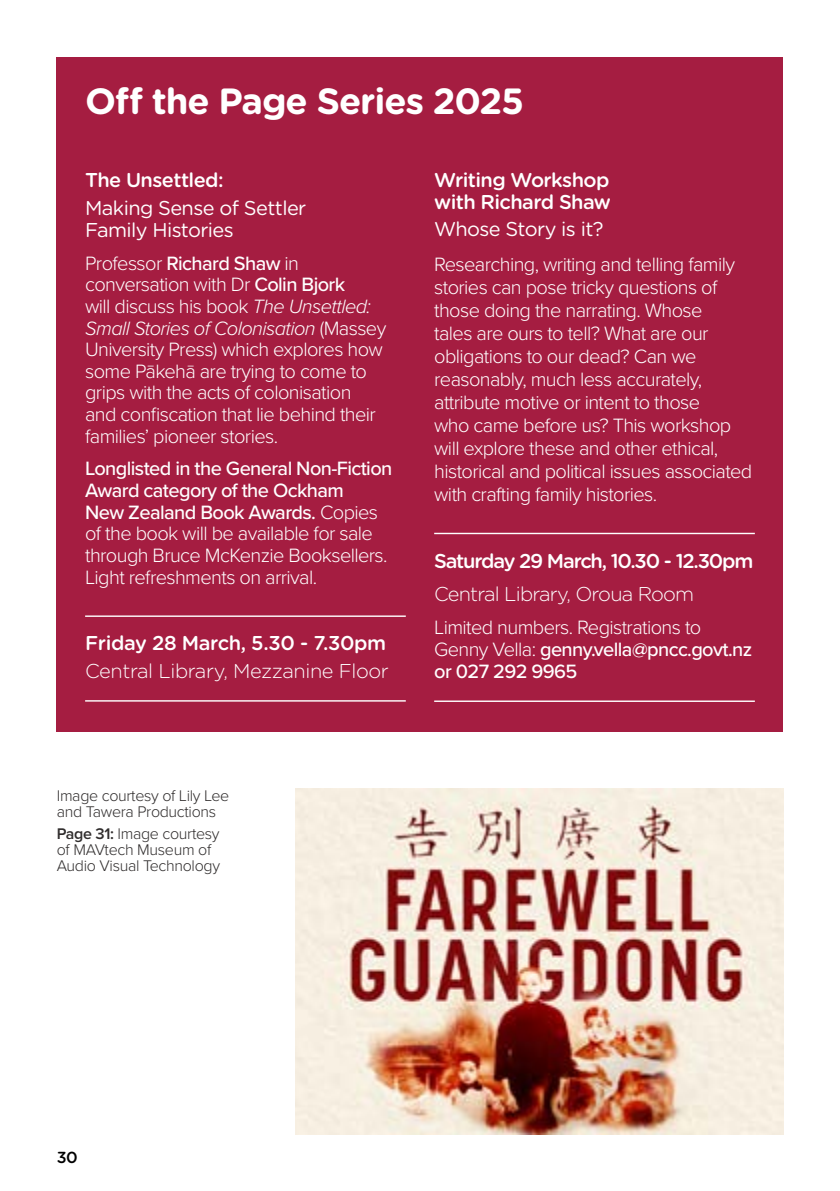
<style>
.page{position:relative;width:840px;height:1191px;background:#fff}
.page>*{position:absolute;margin:0;border:0;box-sizing:border-box;transform-origin:0 0}
.t1{font:700 36.4px "Gotham Rounded";letter-spacing:-.03em;color:#fff}
.t2{font:300 20px/21.6px "Proxima Nova";letter-spacing:-.03em;color:#fff}
.t3{font:500 20px/22px "Gotham Rounded";letter-spacing:-.03em;color:#fff}
.t4{font:300 20px "Gotham Rounded";letter-spacing:-.035em;color:#fff}
.t5{font:20px/22px "Gotham Rounded";letter-spacing:-.03em;color:#fff}
.t6{font:500 20px "Gotham Rounded";letter-spacing:-.06em;color:#fff}
.t7{font:300 16px/16px "Proxima Nova";letter-spacing:-.02em;color:#302d2d}
.t8{font:500 16px "Gotham Rounded";color:#000}
.s1{font-weight:500}
.s2{font-style:italic}
.s3{font-weight:600}
</style>
<div class="page">
<div style="left:57px;top:57px;width:725px;height:674px;background:#a51d41"></div>
<hr style="left:85px;top:615px;width:320px;height:2px;background:#fff">
<hr style="left:85px;top:700px;width:320px;height:1px;background:#fff">
<hr style="left:434px;top:533px;width:320px;height:1px;background:#fff">
<hr style="left:434px;top:700px;width:320px;height:2px;background:#fff">
<img style="left:295px;top:788px;width:487px;height:346px">
<h1 class="t1" style="left:85px;top:75px;width:440px">Off the Page Series 2025</h1>
<p class="t3" style="left:85px;top:168px;width:140px">The Unsettled:</p>
<p class="t5" style="left:85px;top:196px;width:222px">Making Sense of Settler<br>Family Histories</p>
<p class="t2" style="left:85px;top:251px;width:302px">Professor <span class="s1">Richard Shaw</span> in conversation with Dr <span class="s1">Colin Bjork<br></span>will discuss his book <span class="s2">The Unsettled:<br>Small Stories of Colonisation</span> (Massey University Press) which explores how some Pākehā are trying to come to grips with the acts of colonisation and confiscation that lie behind their families’ pioneer stories.</p>
<p class="t2" style="left:85px;top:457px;width:308px"><span class="s1">Longlisted in the General Non-Fiction Award category of the Ockham<br>New Zealand Book Awards.</span> Copies of the book will be available for sale through Bruce McKenzie Booksellers.<br>Light refreshments on arrival.</p>
<p class="t3" style="left:85px;top:631px;width:302px">Friday 28 March, 5.30 - 7.30pm</p>
<p class="t4" style="left:85px;top:657px;width:305px">Central Library, Mezzanine Floor</p>
<p class="t3" style="left:434px;top:168px;width:178px">Writing Workshop with Richard Shaw</p>
<p class="t5" style="left:434px;top:217px;width:171px">Whose Story is it?</p>
<p class="t2" style="left:434px;top:251px;width:319px;line-height:23px">Researching, writing and telling family stories can pose tricky questions of those doing the narrating. Whose<br>tales are ours to tell? What are our obligations to our dead? Can we reasonably, much less accurately, attribute motive or intent to those<br>who came before us? This workshop will explore these and other ethical, historical and political issues associated with crafting family histories.</p>
<p class="t6" style="left:434px;top:546px;width:320px">Saturday 29 March, 10.30 - 12.30pm</p>
<p class="t4" style="left:434px;top:580px;width:261px">Central Library, Oroua Room</p>
<p class="t2" style="left:434px;top:615px;width:319px">Limited numbers. Registrations to<br>Genny Vella: <span class="s1">genny.vella@pncc.govt.nz or 027 292 9965</span></p>
<p class="t7" style="left:57px;top:786px;width:174px">Image courtesy of Lily Lee and Tawera Productions</p>
<p class="t7" style="left:57px;top:824px;width:165px"><span class="s3">Page 31:</span> Image courtesy of MAVtech Museum of<br>Audio Visual Technology</p>
<p class="t8" style="left:57px;top:1145px;width:22px">30</p>
</div>
